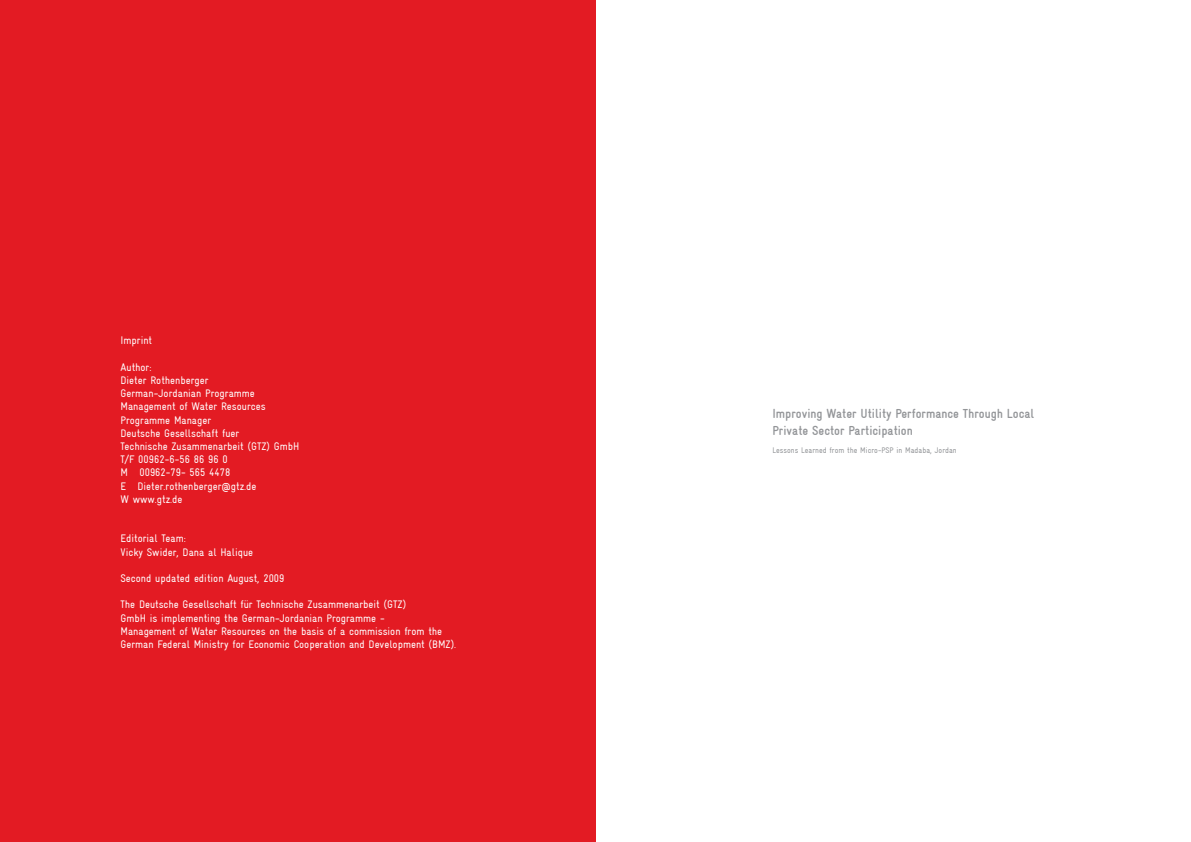
<style>
.page{position:relative;width:1191px;height:842px;background:#fff}
.page>*{position:absolute;margin:0;border:0;box-sizing:border-box;transform-origin:0 0}
.t1{font:700 13.1px/17.1px "Gravur Condensed";color:#939598}
.t2{font:condensed 11px/13.2px "Gravur";color:#fff}
.t3{font:8.1px "Gravur Condensed";color:#939598}
</style>
<div class="page">
<div style="left:0;top:0;width:595px;height:842px;background:#e31b23"></div>
<p class="t2" style="left:120px;top:334px;width:33px">Imprint</p>
<p class="t2" style="left:120px;top:360px;width:180px">Author:<br>Dieter Rothenberger<br>German-Jordanian Programme<br>Management of Water Resources<br>Programme Manager<br>Deutsche Gesellschaft fuer<br>Technische Zusammenarbeit (GTZ) GmbH<br>T/F 00962-6-56 86 96 0<br>M 00962-79- 565 4478<br>E Dieter.rothenberger@gtz.de<br>W www.gtz.de</p>
<p class="t2" style="left:120px;top:532px;width:134px">Editorial Team:<br>Vicky Swider, Dana al Halique</p>
<p class="t2" style="left:120px;top:572px;width:165px">Second updated edition August, 2009</p>
<p class="t2" style="left:120px;top:598px;width:337px">The Deutsche Gesellschaft für Technische Zusammenarbeit (GTZ)<br>GmbH is implementing the German-Jordanian Programme -<br>Management of Water Resources on the basis of a commission from the German Federal Ministry for Economic Cooperation and Development (BMZ).</p>
<p class="t1" style="left:772px;top:405px;width:263px">Improving Water Utility Performance Through Local<br>Private Sector Participation</p>
<p class="t3" style="left:772px;top:446px;width:186px">Lessons Learned from the Micro-PSP in Madaba, Jordan</p>
</div>
